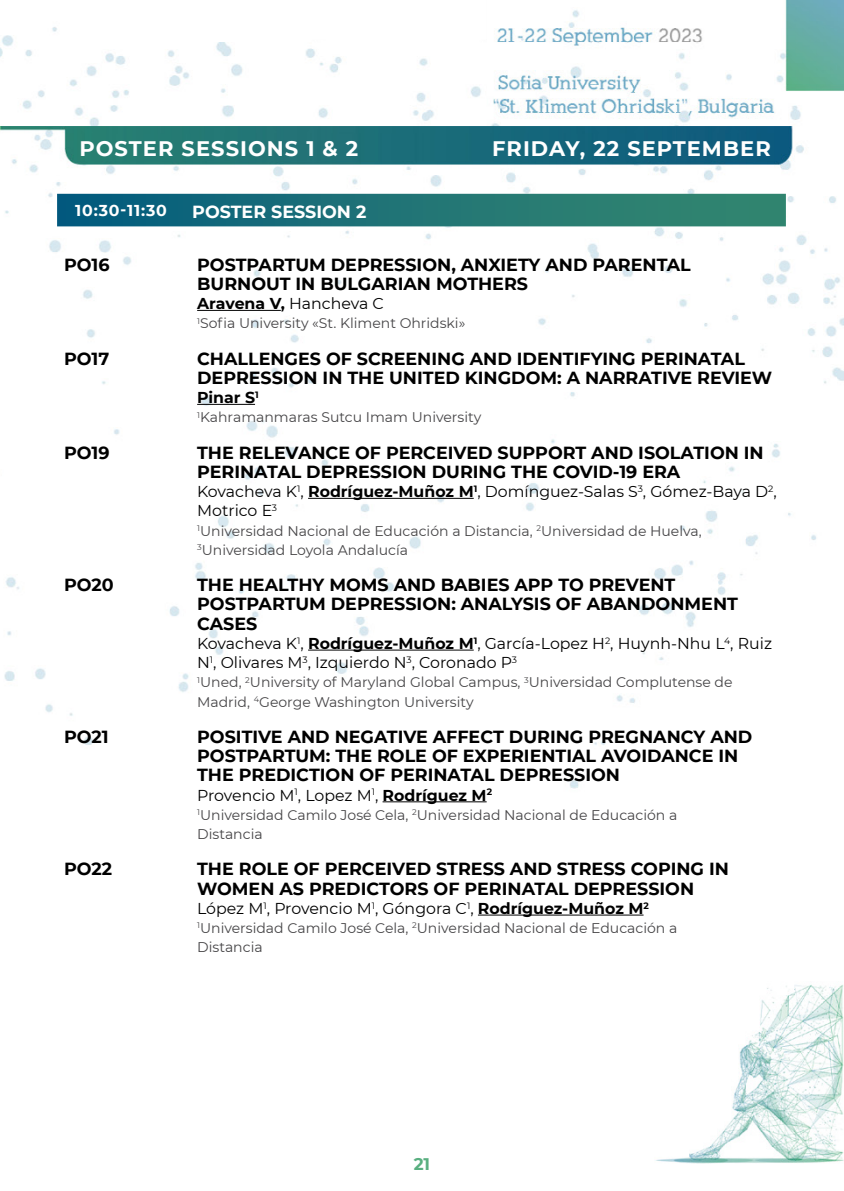
<style>
.page{position:relative;width:844px;height:1191px;background:#fff}
.page>*{position:absolute;margin:0;border:0;box-sizing:border-box;transform-origin:0 0}
.t1{font:700 21px "Montserrat";letter-spacing:.05em;color:#fff}
.t2{font:700 17.5px/19.2px "Montserrat";color:#000}
.t3{font:700 17.5px "Montserrat";color:#fff}
.t4{font:700 16.8px "Montserrat";color:#59af80}
.t5{font:15.75px/19.2px "Montserrat";color:#000}
.t6{font:700 15.75px "Montserrat";color:#000}
.t7{font:700 15.75px "Montserrat";letter-spacing:.05em;color:#fff}
.t8{font:14px/19.2px "Montserrat";color:#464547}
.s1{font-weight:400}
.s2{font-weight:700}
</style>
<div class="page">
<img style="left:0;top:0;width:843px;height:916px">
<svg style="left:303px;top:0;width:183px;height:40px"></svg>
<svg style="left:524px;top:848px;width:319px;height:68px"></svg>
<img style="left:655px;top:984px;width:188px;height:180px">
<svg style="left:57px;top:194px;width:728px;height:32px;background:#1e7375"></svg>
<hr style="left:197px;top:310px;width:84px;height:1px;background:#000">
<hr style="left:197px;top:404px;width:58px;height:1px;background:#000">
<hr style="left:308px;top:498px;width:165px;height:1px;background:#000">
<hr style="left:308px;top:649px;width:165px;height:1px;background:#000">
<hr style="left:382px;top:801px;width:104px;height:1px;background:#000">
<hr style="left:478px;top:914px;width:165px;height:1px;background:#000">
<p class="t1" style="left:79px;top:133px;width:280px">POSTER SESSIONS 1 &amp; 2</p>
<p class="t7" style="left:75px;top:199px;width:93px">10:30-11:30</p>
<p class="t3" style="left:192px;top:199px;width:176px">POSTER SESSION 2</p>
<p class="t1" style="left:492px;top:133px;width:280px">FRIDAY, 22 SEPTEMBER</p>
<p class="t2" style="left:64px;top:254px;width:47px">PO16</p>
<p class="t2" style="left:197px;top:254px;width:495px">POSTPARTUM DEPRESSION, ANXIETY AND PARENTAL<br>BURNOUT IN BULGARIAN MOTHERS</p>
<p class="t6" style="left:197px;top:292px;width:188px">Aravena V, <span class="s1">Hancheva C</span></p>
<p class="t8" style="left:197px;top:313px;width:270px"><sup>1</sup>Sofia University «St. Kliment Ohridski»</p>
<p class="t2" style="left:64px;top:348px;width:47px">PO17</p>
<p class="t2" style="left:197px;top:348px;width:576px">CHALLENGES OF SCREENING AND IDENTIFYING PERINATAL<br>DEPRESSION IN THE UNITED KINGDOM: A NARRATIVE REVIEW</p>
<p class="t6" style="left:197px;top:386px;width:63px">Pinar S<sup>1</sup></p>
<p class="t8" style="left:197px;top:407px;width:285px"><sup>1</sup>Kahramanmaras Sutcu Imam University</p>
<p class="t2" style="left:64px;top:442px;width:47px">PO19</p>
<p class="t2" style="left:197px;top:442px;width:568px">THE RELEVANCE OF PERCEIVED SUPPORT AND ISOLATION IN<br>PERINATAL DEPRESSION DURING THE COVID-19 ERA</p>
<p class="t5" style="left:197px;top:481px;width:581px">Kovacheva K<sup>1</sup>, <span class="s2">Rodríguez-Muñoz M</span><sup>1</sup>, Domínguez-Salas S<sup>3</sup>, Gómez-Baya D<sup>2</sup>,<br>Motrico E<sup>3</sup></p>
<p class="t8" style="left:197px;top:520px;width:506px"><sup>1</sup>Universidad Nacional de Educación a Distancia, <sup>2</sup>Universidad de Huelva,<br><sup>3</sup>Universidad Loyola Andalucía</p>
<p class="t2" style="left:64px;top:574px;width:51px">PO20</p>
<p class="t2" style="left:197px;top:574px;width:542px">THE HEALTHY MOMS AND BABIES APP TO PREVENT<br>POSTPARTUM DEPRESSION: ANALYSIS OF ABANDONMENT<br>CASES</p>
<p class="t5" style="left:197px;top:633px;width:576px">Kovacheva K<sup>1</sup>, <span class="s2">Rodríguez-Muñoz M</span><sup>1</sup>, García-Lopez H<sup>2</sup>, Huynh-Nhu L<sup>4</sup>, Ruiz<br>N<sup>1</sup>, Olivares M<sup>3</sup>, Izquierdo N<sup>3</sup>, Coronado P<sup>3</sup></p>
<p class="t8" style="left:197px;top:672px;width:536px"><sup>1</sup>Uned, <sup>2</sup>University of Maryland Global Campus, <sup>3</sup>Universidad Complutense de<br>Madrid, <sup>4</sup>George Washington University</p>
<p class="t2" style="left:64px;top:726px;width:46px">PO21</p>
<p class="t2" style="left:197px;top:726px;width:556px">POSITIVE AND NEGATIVE AFFECT DURING PREGNANCY AND<br>POSTPARTUM: THE ROLE OF EXPERIENTIAL AVOIDANCE IN<br>THE PREDICTION OF PERINATAL DEPRESSION</p>
<p class="t5" style="left:197px;top:785px;width:296px">Provencio M<sup>1</sup>, Lopez M<sup>1</sup>, <span class="s2">Rodríguez M</span><sup>2</sup></p>
<p class="t8" style="left:197px;top:805px;width:481px"><sup>1</sup>Universidad Camilo José Cela, <sup>2</sup>Universidad Nacional de Educación a<br>Distancia</p>
<p class="t2" style="left:64px;top:858px;width:50px">PO22</p>
<p class="t2" style="left:197px;top:858px;width:533px">THE ROLE OF PERCEIVED STRESS AND STRESS COPING IN<br>WOMEN AS PREDICTORS OF PERINATAL DEPRESSION</p>
<p class="t5" style="left:197px;top:898px;width:453px">López M<sup>1</sup>, Provencio M<sup>1</sup>, Góngora C<sup>1</sup>, <span class="s2">Rodríguez-Muñoz M</span><sup>2</sup></p>
<p class="t8" style="left:197px;top:918px;width:481px"><sup>1</sup>Universidad Camilo José Cela, <sup>2</sup>Universidad Nacional de Educación a<br>Distancia</p>
<p class="t4" style="left:413px;top:1152px;width:18px">21</p>
</div>
